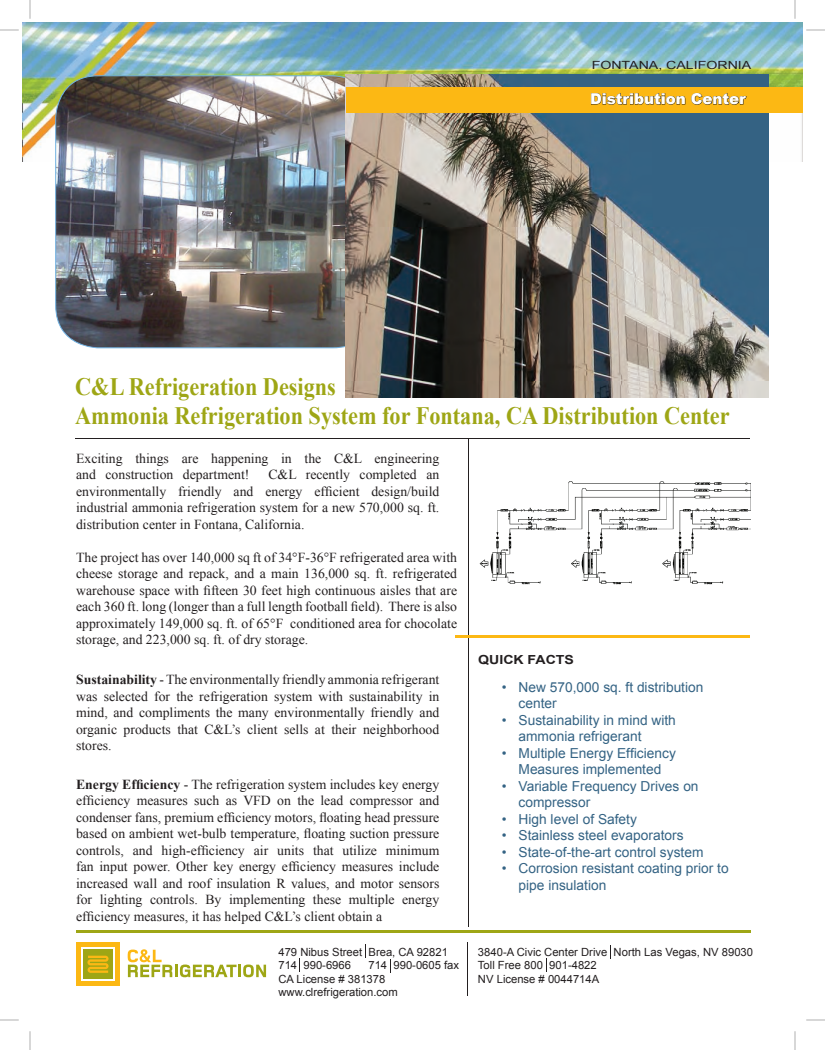
<style>
.page{position:relative;width:825px;height:1050px;background:#fff}
.page>*{position:absolute;margin:0;border:0;box-sizing:border-box;transform-origin:0 0}
.t1{font:700 25px/28.8px "Times New Roman";color:#9ea615;scale:.89 1}
.t2{font:900 15px "Arial";color:#fff}
.t3{font:13.75px/16.5px "Times New Roman";color:#231f20;text-align:justify}
.t4{font:13.75px/16.5px "Arial";color:#346384}
.t5{font:700 12.5px "Arial";color:#231f20;scale:1.13 1}
.t6{font:11.25px/13.5px "Arial";color:#231f20}
.t7{font:11.25px "Arial";color:#231f20;scale:1.26 1}
.s1{font-weight:700}
</style>
<div class="page">
<img style="left:22px;top:23px;width:781px;height:138px">
<img style="left:55px;top:75px;width:291px;height:273px">
<img style="left:346px;top:75px;width:423px;height:323px">
<div style="left:346px;top:87px;width:457px;height:26px;background:#fcb814"></div>
<svg style="left:591px;top:93px;width:94px;height:12px"></svg>
<svg style="left:691px;top:93px;width:56px;height:12px"></svg>
<hr style="left:75px;top:438px;width:675px;height:1px;background:#231f20">
<hr style="left:468px;top:438px;width:1px;height:488px;background:#231f20">
<img style="left:479px;top:481px;width:272px;height:104px">
<hr style="left:456px;top:635px;width:294px;height:3px;background:#fcb814">
<hr style="left:76px;top:931px;width:675px;height:2px;background:#9ea615">
<hr style="left:467px;top:943px;width:1px;height:53px;background:#231f20">
<svg style="left:365px;top:944px;width:1px;height:14px"></svg>
<svg style="left:390px;top:959px;width:1px;height:14px"></svg>
<svg style="left:610px;top:946px;width:1px;height:13px"></svg>
<svg style="left:546px;top:959px;width:1px;height:13px"></svg>
<svg style="left:128px;top:949px;width:138px;height:28px"></svg>
<div style="left:76px;top:943px;width:43px;height:43px;background:#fcb814"></div>
<svg style="left:81px;top:947px;width:33px;height:34px"></svg>
<div style="left:83px;top:949px;width:29px;height:30px;background:#9ea615"></div>
<svg style="left:87px;top:956px;width:22px;height:17px"></svg>
<svg style="left:0;top:29px;width:19px;height:2px"></svg>
<svg style="left:806px;top:29px;width:19px;height:2px"></svg>
<svg style="left:0;top:1019px;width:19px;height:2px"></svg>
<svg style="left:806px;top:1019px;width:19px;height:2px"></svg>
<svg style="left:29px;top:0;width:2px;height:19px"></svg>
<svg style="left:29px;top:1031px;width:2px;height:19px"></svg>
<svg style="left:794px;top:0;width:2px;height:19px"></svg>
<svg style="left:794px;top:1031px;width:2px;height:19px"></svg>
<p class="t7" style="left:592px;top:58px;width:128px">FONTANA, CALIFORNIA</p>
<p class="t2" style="left:590px;top:88px;width:157px">Distribution Center</p>
<h1 class="t1" style="left:75px;top:372px;width:737px">C&amp;L Refrigeration Designs<br>Ammonia Refrigeration System for Fontana, CA Distribution Center</h1>
<p class="t3" style="left:76px;top:450px;width:365px">Exciting things are happening in the C&amp;L engineering and construction department!</p>
<p class="t3" style="left:76px;top:466px;width:365px;text-indent:192px">C&amp;L recently completed an environmentally friendly and energy efficient design/build industrial ammonia refrigeration system for a new 570,000 sq. ft. distribution center in Fontana, California.</p>
<p class="t3" style="left:76px;top:549px;width:383px">The project has over 140,000 sq ft of 34°F-36°F refrigerated area with cheese storage and repack, and a main 136,000 sq. ft. refrigerated warehouse space with fifteen 30 feet high continuous aisles that are each 360 ft. long (longer than a full length football field). There is also approximately 149,000 sq. ft. of 65°F conditioned area for chocolate storage, and 223,000 sq. ft. of dry storage.</p>
<p class="t3" style="left:76px;top:671px;width:365px"><span class="s1">Sustainability</span> - The environmentally friendly ammonia refrigerant was selected for the refrigeration system with sustainability in mind, and compliments the many environmentally friendly and organic products that C&amp;L’s client sells at their neighborhood stores.</p>
<p class="t3" style="left:76px;top:776px;width:365px"><span class="s1">Energy Efficiency</span> - The refrigeration system includes key energy efficiency measures such as VFD on the lead compressor and condenser fans, premium efficiency motors, floating head pressure based on ambient wet-bulb temperature, floating suction pressure controls, and high-efficiency air units that utilize minimum fan input power. Other key energy efficiency measures include increased wall and roof insulation R values, and motor sensors for lighting controls. By implementing these multiple energy efficiency measures, it has helped C&amp;L’s client obtain a</p>
<p class="t6" style="left:278px;top:945px;width:171px">479 Nibus Street Brea, CA 92821<br>714 990-6966</p>
<p class="t6" style="left:278px;top:959px;width:182px;text-indent:90px">714 990-0605 fax<br>CA License # 381378 www.clrefrigeration.com</p>
<p class="t5" style="left:478px;top:652px;width:86px">QUICK FACTS</p>
<p class="t4" style="left:519px;top:679px;width:186px;text-indent:-17px">• New 570,000 sq. ft distribution center</p>
<p class="t4" style="left:519px;top:712px;width:159px;text-indent:-17px">• Sustainability in mind with ammonia refrigerant</p>
<p class="t4" style="left:502px;top:745px;width:176px;text-align:center">• Multiple Energy Efficiency<br>Measures implemented</p>
<p class="t4" style="left:519px;top:778px;width:182px;text-indent:-17px">• Variable Frequency Drives on compressor</p>
<p class="t4" style="left:502px;top:811px;width:137px">• High level of Safety</p>
<p class="t4" style="left:502px;top:827px;width:183px">• Stainless steel evaporators</p>
<p class="t4" style="left:502px;top:844px;width:203px">• State-of-the-art control system</p>
<p class="t4" style="left:519px;top:860px;width:212px;text-indent:-17px">• Corrosion resistant coating prior to pipe insulation</p>
<p class="t6" style="left:478px;top:945px;width:277px">3840-A Civic Center Drive North Las Vegas, NV 89030<br>Toll Free 800 901-4822<br>NV License # 0044714A</p>
</div>
